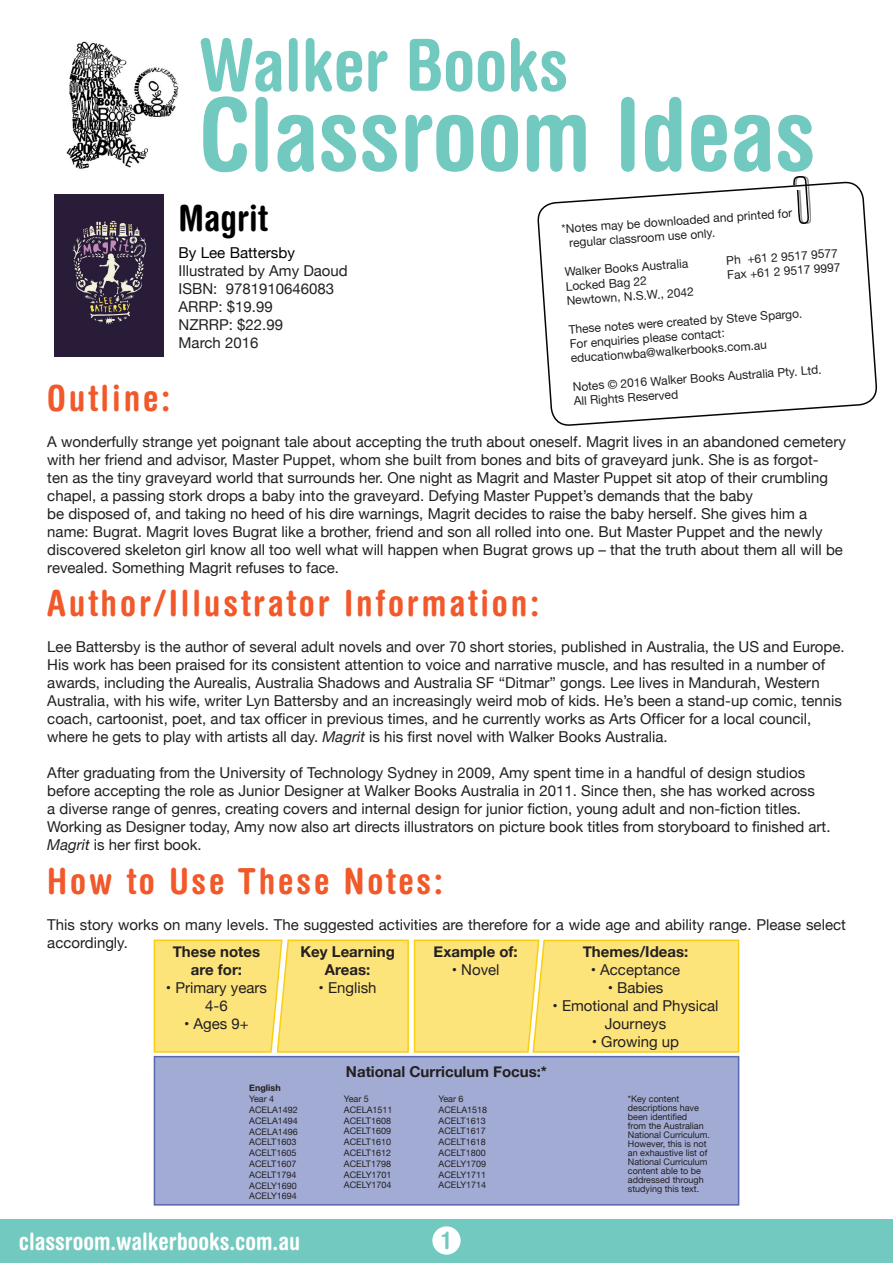
<style>
.page{position:relative;width:893px;height:1263px;background:#fff}
.page>*{position:absolute;margin:0;border:0;box-sizing:border-box;transform-origin:0 0}
.t1{font:700 condensed 100.5px "Helvetica Rounded";color:#72c9bf}
.t2{font:700 condensed 72px "Helvetica Rounded";color:#72c9bf}
.t3{font:700 condensed 36px "Helvetica Rounded";letter-spacing:.08em;color:#f1592b}
.t4{font:700 condensed 36px "Helvetica Rounded";color:#000}
.t5{font:700 condensed 24px "Helvetica Rounded";color:#fffefe}
.t6{font:700 condensed 24px "Helvetica Rounded";color:#72c9bf}
.t7{font:15px/18px "Helvetica Neue";color:#231f20}
.t8{font:700 15px/18px "Helvetica Neue";color:#231f20;text-align:center}
.t9{font:15px "Helvetica Neue";color:#000}
.t10{font:12px/14.4px "Helvetica Neue";color:#231f20}
.t11{font:9px/10.8px "Helvetica Neue";color:#231f20}
.t12{font:700 9px "Helvetica Neue";color:#231f20}
.s1{font-style:italic}
</style>
<div class="page">
<div style="left:0;top:1219px;width:893px;height:44px;background:#72c9bf"></div>
<img style="left:66px;top:41px;width:113px;height:128px">
<svg style="left:537px;top:181px;width:340px;height:245px"></svg>
<div style="left:795px;top:176px;width:16px;height:48px;background:#231f20;opacity:.5"></div>
<svg style="left:792px;top:176px;width:17px;height:49px"></svg>
<div style="left:154px;top:1057px;width:585px;height:148px;background:#a2abd3"></div>
<div style="left:154px;top:1056px;width:585px;height:149px;border:2px solid #5666af"></div>
<svg style="left:153px;top:939px;width:587px;height:114px;background:#fbe37a"></svg>
<div style="left:432px;top:1226px;width:29px;height:28px;background:#fff;border-radius:50%"></div>
<img style="left:54px;top:195px;width:110px;height:162px">
<h2 class="t2" style="left:199px;top:21px;width:371px">Walker Books</h2>
<h1 class="t1" style="left:199px;top:74px;width:618px">Classroom Ideas</h1>
<p class="t10" style="left:568px;top:222px;width:226px;text-indent:-7px;rotate:-4deg">*Notes may be downloaded and printed for regular classroom use only.</p>
<p class="t10" style="left:564px;top:265px;width:125px;rotate:-4deg">Walker Books Australia</p>
<h3 class="t4" style="left:179px;top:196px;width:90px">Magrit</h3>
<p class="t9" style="left:179px;top:242px;width:118px">By Lee Battersby</p>
<p class="t7" style="left:179px;top:263px;width:171px">Illustrated by Amy Daoud<br>ISBN: 9781910646083<br>ARRP: $19.99<br>NZRRP: $22.99<br>March 2016</p>
<p class="t10" style="left:726px;top:254px;width:113px;rotate:-4deg">Ph +61 2 9517 9577</p>
<p class="t10" style="left:727px;top:268px;width:115px;rotate:-4deg">Fax +61 2 9517 9997</p>
<p class="t10" style="left:565px;top:280px;width:83px;rotate:-4deg">Locked Bag 22</p>
<p class="t10" style="left:566px;top:294px;width:129px;rotate:-4deg">Newtown, N.S.W., 2042</p>
<p class="t10" style="left:568px;top:323px;width:236px;rotate:-4deg">These notes were created by Steve Spargo.<br>For enquiries please contact: educationwba@walkerbooks.com.au</p>
<p class="t10" style="left:572px;top:380px;width:251px;rotate:-4deg">Notes © 2016 Walker Books Australia Pty. Ltd.<br>All Rights Reserved</p>
<h3 class="t3" style="left:47px;top:376px;width:124px">Outline:</h3>
<p class="t7" style="left:47px;top:434px;width:800px">A wonderfully strange yet poignant tale about accepting the truth about oneself. Magrit lives in an abandoned cemetery with her friend and advisor, Master Puppet, whom she built from bones and bits of graveyard junk. She is as forgot-<br>ten as the tiny graveyard world that surrounds her. One night as Magrit and Master Puppet sit atop of their crumbling chapel, a passing stork drops a baby into the graveyard. Defying Master Puppet’s demands that the baby<br>be disposed of, and taking no heed of his dire warnings, Magrit decides to raise the baby herself. She gives him a name: Bugrat. Magrit loves Bugrat like a brother, friend and son all rolled into one. But Master Puppet and the newly discovered skeleton girl know all too well what will happen when Bugrat grows up – that the truth about them all will be revealed. Something Magrit refuses to face.</p>
<h3 class="t3" style="left:47px;top:582px;width:493px">Author/Illustrator Information:</h3>
<p class="t7" style="left:47px;top:639px;width:799px">Lee Battersby is the author of several adult novels and over 70 short stories, published in Australia, the US and Europe.<br>His work has been praised for its consistent attention to voice and narrative muscle, and has resulted in a number of awards, including the Aurealis, Australia Shadows and Australia SF “Ditmar” gongs. Lee lives in Mandurah, Western Australia, with his wife, writer Lyn Battersby and an increasingly weird mob of kids. He’s been a stand-up comic, tennis coach, cartoonist, poet, and tax officer in previous times, and he currently works as Arts Officer for a local council, where he gets to play with artists all day. <span class="s1">Magrit</span> is his first novel with Walker Books Australia.</p>
<p class="t7" style="left:47px;top:765px;width:785px">After graduating from the University of Technology Sydney in 2009, Amy spent time in a handful of design studios before accepting the role as Junior Designer at Walker Books Australia in 2011. Since then, she has worked across<br>a diverse range of genres, creating covers and internal design for junior fiction, young adult and non-fiction titles.<br>Working as Designer today, Amy now also art directs illustrators on picture book titles from storyboard to finished art.<br><span class="s1">Magrit</span> is her first book.</p>
<h3 class="t3" style="left:47px;top:859px;width:397px">How to Use These Notes:</h3>
<p class="t7" style="left:47px;top:916px;width:800px">This story works on many levels. The suggested activities are therefore for a wide age and ability range. Please select accordingly.</p>
<p class="t8" style="left:583px;top:943px;width:107px">Themes/Ideas:</p>
<p class="t7" style="left:591px;top:962px;width:91px">• Acceptance</p>
<p class="t7" style="left:608px;top:980px;width:57px">• Babies</p>
<p class="t7" style="left:553px;top:998px;width:167px;text-align:center">• Emotional and Physical<br>Journeys</p>
<p class="t7" style="left:592px;top:1034px;width:89px">• Growing up</p>
<p class="t8" style="left:173px;top:943px;width:89px">These notes are for:</p>
<p class="t7" style="left:166px;top:980px;width:103px;text-align:center">• Primary years<br>4-6</p>
<p class="t7" style="left:184px;top:1016px;width:66px">• Ages 9+</p>
<p class="t8" style="left:300px;top:943px;width:96px">Key Learning<br>Areas:</p>
<p class="t7" style="left:319px;top:980px;width:60px">• English</p>
<p class="t8" style="left:434px;top:943px;width:86px">Example of:</p>
<p class="t7" style="left:452px;top:962px;width:49px">• Novel</p>
<p class="t8" style="left:346px;top:1063px;width:203px">National Curriculum Focus:*</p>
<p class="t12" style="left:249px;top:1081px;width:33px">English</p>
<p class="t11" style="left:249px;top:1094px;width:50px">Year 4<br>ACELA1492<br>ACELA1494<br>ACELA1496<br>ACELT1603<br>ACELT1605<br>ACELT1607<br>ACELT1794<br>ACELY1690<br>ACELY1694</p>
<p class="t11" style="left:344px;top:1094px;width:50px">Year 5<br>ACELA1511<br>ACELT1608<br>ACELT1609<br>ACELT1610<br>ACELT1612<br>ACELT1798<br>ACELY1701<br>ACELY1704</p>
<p class="t11" style="left:439px;top:1094px;width:50px">Year 6<br>ACELA1518<br>ACELT1613<br>ACELT1617<br>ACELT1618<br>ACELT1800<br>ACELY1709<br>ACELY1711<br>ACELY1714</p>
<h3 class="t6" style="left:442px;top:1226px;width:9px">1</h3>
<h3 class="t5" style="left:19px;top:1226px;width:283px">classroom.walkerbooks.com.au</h3>
<p class="t11" style="left:628px;top:1095px;width:84px;line-height:9px">*Key content descriptions have been identified<br>from the Australian<br>National Curriculum.<br>However, this is not an exhaustive list of<br>National Curriculum content able to be addressed through studying this text.</p>
</div>
